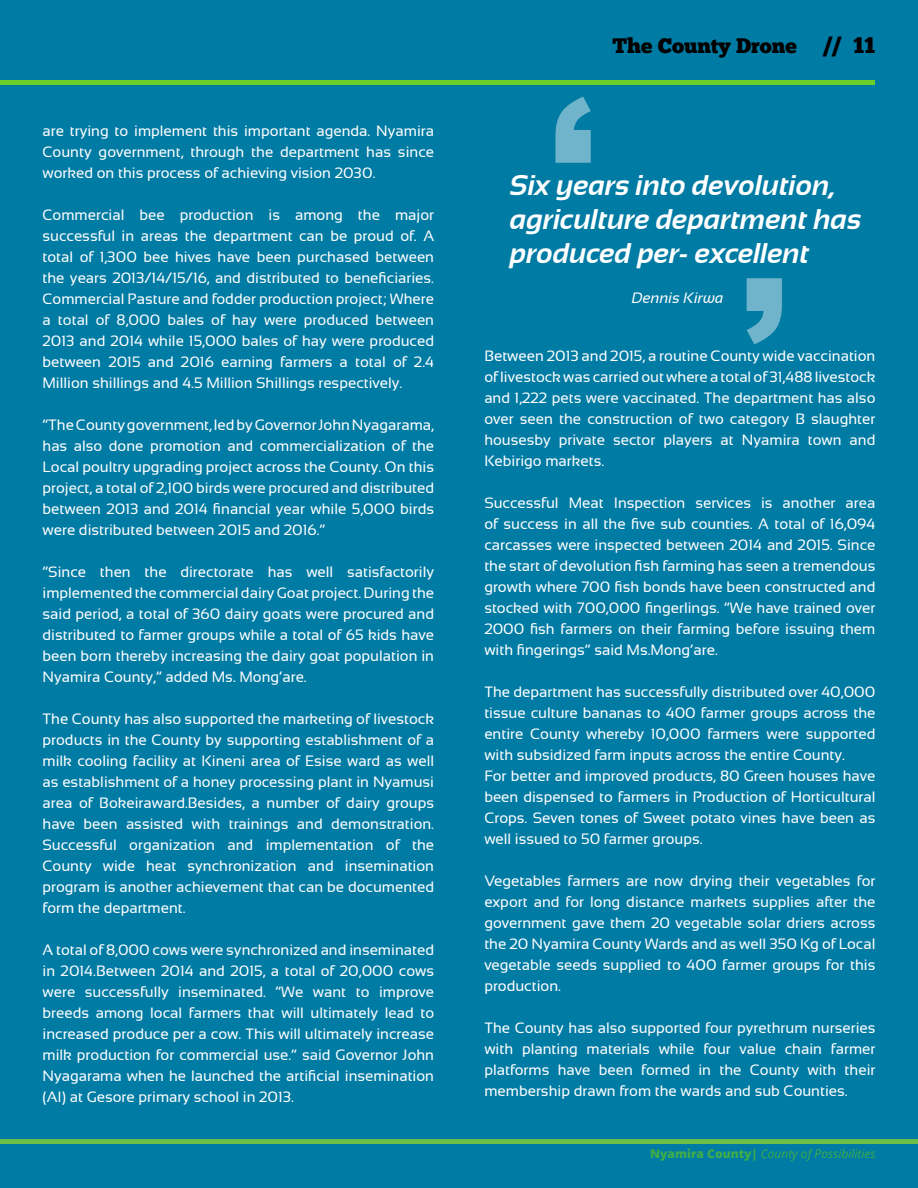
<style>
.page{position:relative;width:918px;height:1188px;background:#007ba4}
.page>*{position:absolute;margin:0;border:0;box-sizing:border-box;transform-origin:0 0}
.t1{font:italic 700 28.5px/34.2px "Sansation";color:#fff}
.t2{font:21px "Chunk Five";color:#000}
.t3{font:15px/21px "Sansation";color:#fff;text-align:justify}
.t4{font:italic 15px "Sansation";color:#fff}
.t5{font:italic 12px "Open Sans";color:#41ad49}
.s1{font-size:22.5px}
.s2{font-weight:800;font-style:normal}
</style>
<div class="page">
<svg style="left:555px;top:97px;width:36px;height:66px"></svg>
<svg style="left:747px;top:278px;width:35px;height:66px"></svg>
<hr style="left:0;top:81px;width:875px;height:4px;background:#6bce2b">
<hr style="left:0;top:1140px;width:918px;height:4px;background:#6bbe46">
<p class="t3" style="left:43px;top:121px;width:393px">are trying to implement this important agenda. Nyamira County government, through the department has since worked on this process of achieving vision 2030.</p>
<p class="t3" style="left:43px;top:205px;width:393px">Commercial bee production is among the major successful in areas the department can be proud of. A total of 1,300 bee hives have been purchased between the years 2013/14/15/16, and distributed to beneficiaries.<br>Commercial Pasture and fodder production project; Where a total of 8,000 bales of hay were produced between 2013 and 2014 while 15,000 bales of hay were produced between 2015 and 2016 earning farmers a total of 2.4<br>Million shillings and 4.5 Million Shillings respectively.</p>
<p class="t3" style="left:43px;top:415px;width:393px">“The County government, led by Governor John Nyagarama, has also done promotion and commercialization of the Local poultry upgrading project across the County. On this project, a total of 2,100 birds were procured and distributed between 2013 and 2014 financial year while 5,000 birds were distributed between 2015 and 2016.”</p>
<p class="t3" style="left:43px;top:562px;width:393px">“Since then the directorate has well satisfactorily implemented the commercial dairy Goat project. During the said period, a total of 360 dairy goats were procured and distributed to farmer groups while a total of 65 kids have been born thereby increasing the dairy goat population in Nyamira County,” added Ms. Mong’are.</p>
<p class="t3" style="left:43px;top:709px;width:393px">The County has also supported the marketing of livestock products in the County by supporting establishment of a milk cooling facility at Kineni area of Esise ward as well as establishment of a honey processing plant in Nyamusi area of Bokeiraward.Besides, a number of dairy groups have been assisted with trainings and demonstration.<br>Successful organization and implementation of the County wide heat synchronization and insemination program is another achievement that can be documented form the department.</p>
<p class="t3" style="left:43px;top:940px;width:393px">A total of 8,000 cows were synchronized and inseminated in 2014.Between 2014 and 2015, a total of 20,000 cows were successfully inseminated. “We want to improve breeds among local farmers that will ultimately lead to increased produce per a cow. This will ultimately increase milk production for commercial use.” said Governor John Nyagarama when he launched the artificial insemination (AI) at Gesore primary school in 2013.</p>
<h2 class="t2" style="left:612px;top:33px;width:265px">The County Drone <span class="s1">// 11</span></h2>
<h1 class="t1" style="left:510px;top:168px;width:353px">Six years into devolution, agriculture department has produced per- excellent</h1>
<p class="t4" style="left:632px;top:290px;width:93px">Dennis Kirwa</p>
<p class="t3" style="left:484px;top:346px;width:393px">Between 2013 and 2015, a routine County wide vaccination of livestock was carried out where a total of 31,488 livestock and 1,222 pets were vaccinated. The department has also over seen the construction of two category B slaughter housesby private sector players at Nyamira town and Kebirigo markets.</p>
<p class="t3" style="left:484px;top:493px;width:393px">Successful Meat Inspection services is another area of success in all the five sub counties. A total of 16,094 carcasses were inspected between 2014 and 2015. Since the start of devolution fish farming has seen a tremendous growth where 700 fish bonds have been constructed and stocked with 700,000 fingerlings. “We have trained over 2000 fish farmers on their farming before issuing them with fingerings” said Ms.Mong’are.</p>
<p class="t3" style="left:484px;top:682px;width:393px;text-align:left">The department has successfully distributed over 40,000 tissue culture bananas to 400 farmer groups across the entire County whereby 10,000 farmers were supported with subsidized farm inputs across the entire County.<br>For better and improved products, 80 Green houses have been dispensed to farmers in Production of Horticultural Crops. Seven tones of Sweet potato vines have been as well issued to 50 farmer groups.</p>
<p class="t3" style="left:484px;top:871px;width:393px">Vegetables farmers are now drying their vegetables for export and for long distance markets supplies after the government gave them 20 vegetable solar driers across the 20 Nyamira County Wards and as well 350 Kg of Local vegetable seeds supplied to 400 farmer groups for this production.</p>
<p class="t3" style="left:484px;top:1018px;width:393px">The County has also supported four pyrethrum nurseries with planting materials while four value chain farmer platforms have been formed in the County with their membership drawn from the wards and sub Counties.</p>
<p class="t5" style="left:650px;top:1145px;width:227px"><span class="s2">Nyamira County|</span> County of Possibilities</p>
</div>
